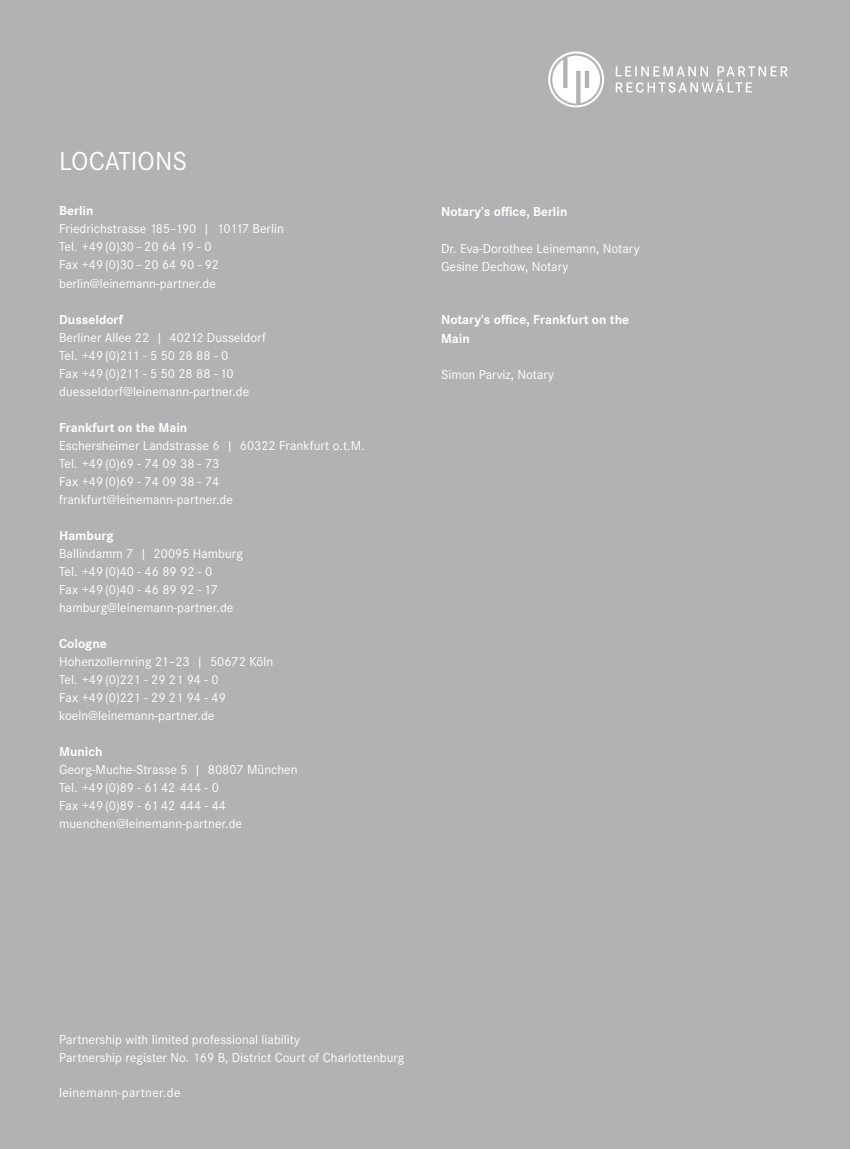
<style>
.page{position:relative;width:851px;height:1149px;background:#fff}
.page>*{position:absolute;margin:0;border:0;box-sizing:border-box;transform-origin:0 0}
.t1{font:27px "Corporate S";color:#fff}
.t2{font:13.5px/18px "Corporate S";color:#fff}
.t3{font:700 13.5px/18.9px "Corporate S";color:#fff}
.t4{font:13.5px "Corporate S";letter-spacing:.02em;color:#fff}
</style>
<div class="page">
<div style="left:0;top:0;width:850px;height:1148px;background:#b1b2b3"></div>
<svg style="left:615px;top:66px;width:172px;height:27px"></svg>
<svg style="left:548px;top:51px;width:56px;height:56px"></svg>
<h1 class="t1" style="left:59px;top:146px;width:129px">LOCATIONS</h1>
<p class="t3" style="left:59px;top:202px;width:36px">Berlin</p>
<p class="t2" style="left:59px;top:220px;width:226px">Friedrichstrasse 185–190 | 10117 Berlin<br>Tel. +49(0)30–20 64 19 - 0<br>Fax +49(0)30–20 64 90 - 92 berlin@leinemann-partner.de</p>
<p class="t3" style="left:59px;top:310px;width:66px">Dusseldorf</p>
<p class="t2" style="left:59px;top:328px;width:208px">Berliner Allee 22 | 40212 Dusseldorf<br>Tel. +49(0)211 - 5 50 28 88 - 0<br>Fax +49(0)211 - 5 50 28 88 - 10 duesseldorf@leinemann-partner.de</p>
<p class="t3" style="left:59px;top:418px;width:130px">Frankfurt on the Main</p>
<p class="t2" style="left:59px;top:436px;width:307px">Eschersheimer Landstrasse 6 | 60322 Frankfurt o.t.M.<br>Tel. +49(0)69 - 74 09 38 - 73<br>Fax +49(0)69 - 74 09 38 - 74 frankfurt@leinemann-partner.de</p>
<p class="t3" style="left:59px;top:526px;width:56px">Hamburg</p>
<p class="t2" style="left:59px;top:544px;width:185px">Ballindamm 7 | 20095 Hamburg<br>Tel. +49(0)40 - 46 89 92 - 0<br>Fax +49(0)40 - 46 89 92 - 17 hamburg@leinemann-partner.de</p>
<p class="t3" style="left:59px;top:634px;width:49px">Cologne</p>
<p class="t2" style="left:59px;top:652px;width:215px">Hohenzollernring 21–23 | 50672 Köln<br>Tel. +49(0)221 - 29 21 94 - 0<br>Fax +49(0)221 - 29 21 94 - 49 koeln@leinemann-partner.de</p>
<p class="t3" style="left:59px;top:742px;width:45px">Munich</p>
<p class="t2" style="left:59px;top:760px;width:240px">Georg-Muche-Strasse 5 | 80807 München<br>Tel. +49(0)89 - 61 42 444 - 0<br>Fax +49(0)89 - 61 42 444 - 44 muenchen@leinemann-partner.de</p>
<p class="t3" style="left:441px;top:203px;width:128px">Notary’s office, Berlin</p>
<p class="t2" style="left:441px;top:239px;width:200px">Dr. Eva-Dorothee Leinemann, Notary<br>Gesine Dechow, Notary</p>
<p class="t3" style="left:441px;top:310px;width:190px">Notary’s office, Frankfurt on the<br>Main</p>
<p class="t2" style="left:441px;top:366px;width:114px">Simon Parviz, notary</p>
<p class="t2" style="left:59px;top:1030px;width:347px">Partnership with limited professional liability<br>Partnership register No. 169 B, District Court of Charlottenburg</p>
<p class="t4" style="left:59px;top:1084px;width:123px">leinemann-partner.de</p>
</div>
